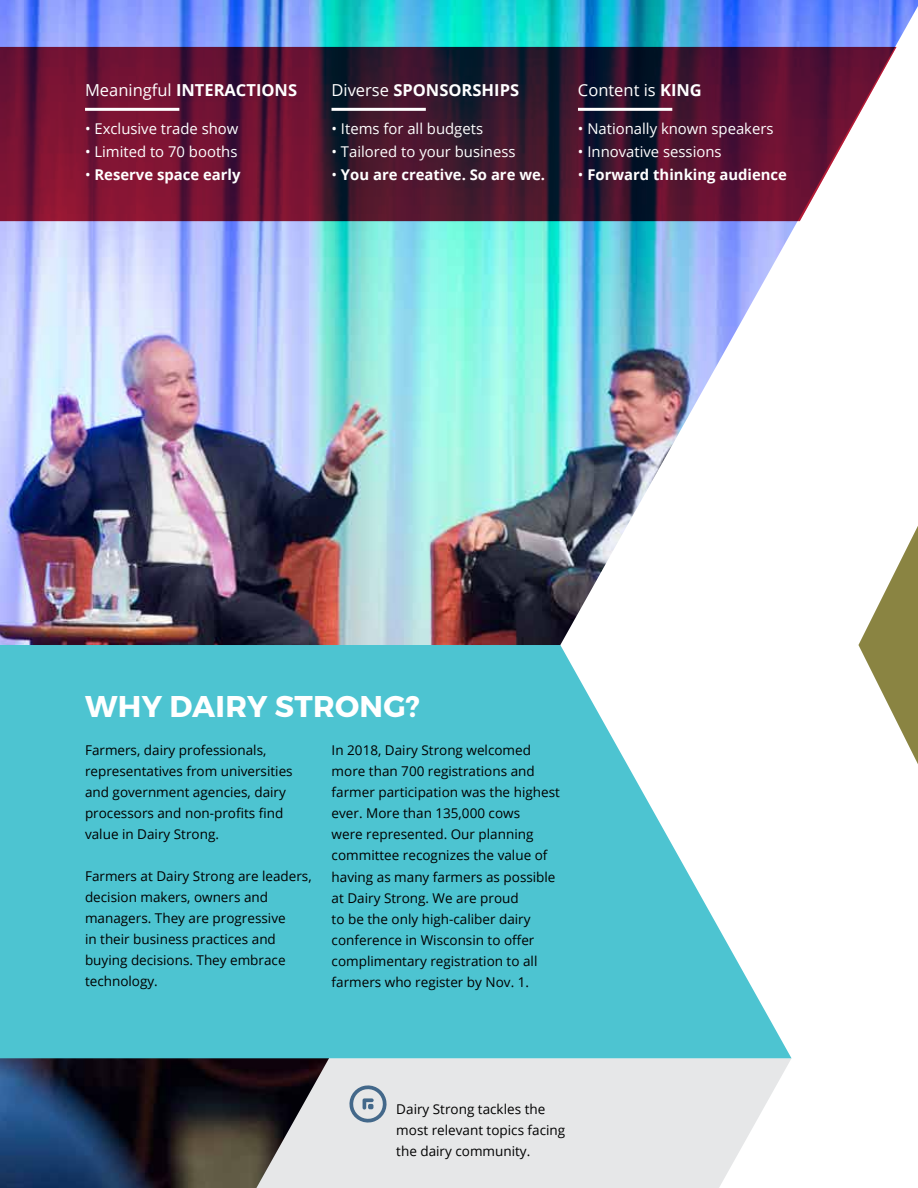
<style>
.page{position:relative;width:918px;height:1188px;background:#fff}
.page>*{position:absolute;margin:0;border:0;box-sizing:border-box;transform-origin:0 0}
.t1{font:700 30px "Montserrat";letter-spacing:.01em;color:#fff}
.t2{font:700 16.5px "Open Sans";color:#fff}
.t3{font:16.5px "Open Sans";color:#fff}
.t4{font:14.85px "Open Sans";color:#fff}
.t5{font:700 14.85px "Open Sans";color:#fff}
.t6{font:13.5px/21px "Open Sans";color:#000}
.s1{font-weight:400}
.s2{font-weight:700}
</style>
<div class="page">
<img style="left:0;top:0;width:918px;height:1188px">
<svg style="left:0;top:645px;width:792px;height:413px;background:#66ccd7"></svg>
<svg style="left:858px;top:526px;width:60px;height:238px"></svg>
<svg style="left:0;top:47px;width:896px;height:174px;background:#5a203b"></svg>
<hr style="left:85px;top:108px;width:94px;height:3px;background:#fff">
<hr style="left:332px;top:108px;width:94px;height:3px;background:#fff">
<hr style="left:578px;top:108px;width:94px;height:3px;background:#fff">
<svg style="left:347px;top:1083px;width:42px;height:42px;background:#b9c4ce"></svg>
<p class="t2" style="left:85px;top:78px;width:214px"><span class="s1">Meaningful</span> INTERACTIONS</p>
<p class="t4" style="left:85px;top:119px;width:155px">• Exclusive trade show</p>
<p class="t4" style="left:85px;top:142px;width:154px">• Limited to 70 booths</p>
<p class="t5" style="left:85px;top:165px;width:157px"><span class="s1">•</span> Reserve space early</p>
<p class="t2" style="left:332px;top:78px;width:189px"><span class="s1">Diverse</span> SPONSORSHIPS</p>
<p class="t4" style="left:332px;top:119px;width:153px">• Items for all budgets</p>
<p class="t4" style="left:332px;top:142px;width:185px">• Tailored to your business</p>
<p class="t5" style="left:332px;top:165px;width:215px"><span class="s1">•</span> You are creative. So are we.</p>
<p class="t3" style="left:578px;top:79px;width:125px">Content is <span class="s2">KING</span></p>
<p class="t4" style="left:578px;top:119px;width:197px">• Nationally known speakers</p>
<p class="t4" style="left:578px;top:142px;width:145px">• Innovative sessions</p>
<p class="t5" style="left:578px;top:165px;width:211px"><span class="s1">•</span> Forward thinking audience</p>
<h1 class="t1" style="left:85px;top:687px;width:336px">WHY DAIRY STRONG?</h1>
<p class="t6" style="left:85px;top:740px;width:209px">Farmers, dairy professionals, representatives from universities and government agencies, dairy processors and non-profits find value in Dairy Strong.</p>
<p class="t6" style="left:85px;top:866px;width:228px">Farmers at Dairy Strong are leaders, decision makers, owners and managers. They are progressive<br>in their business practices and buying decisions. They embrace technology.</p>
<p class="t6" style="left:332px;top:740px;width:230px">In 2018, Dairy Strong welcomed more than 700 registrations and farmer participation was the highest ever. More than 135,000 cows<br>were represented. Our planning committee recognizes the value of having as many farmers as possible at Dairy Strong. We are proud<br>to be the only high-caliber dairy conference in Wisconsin to offer complimentary registration to all farmers who register by Nov. 1.</p>
<p class="t6" style="left:396px;top:1099px;width:170px">Dairy Strong tackles the most relevant topics facing the dairy community.</p>
</div>
